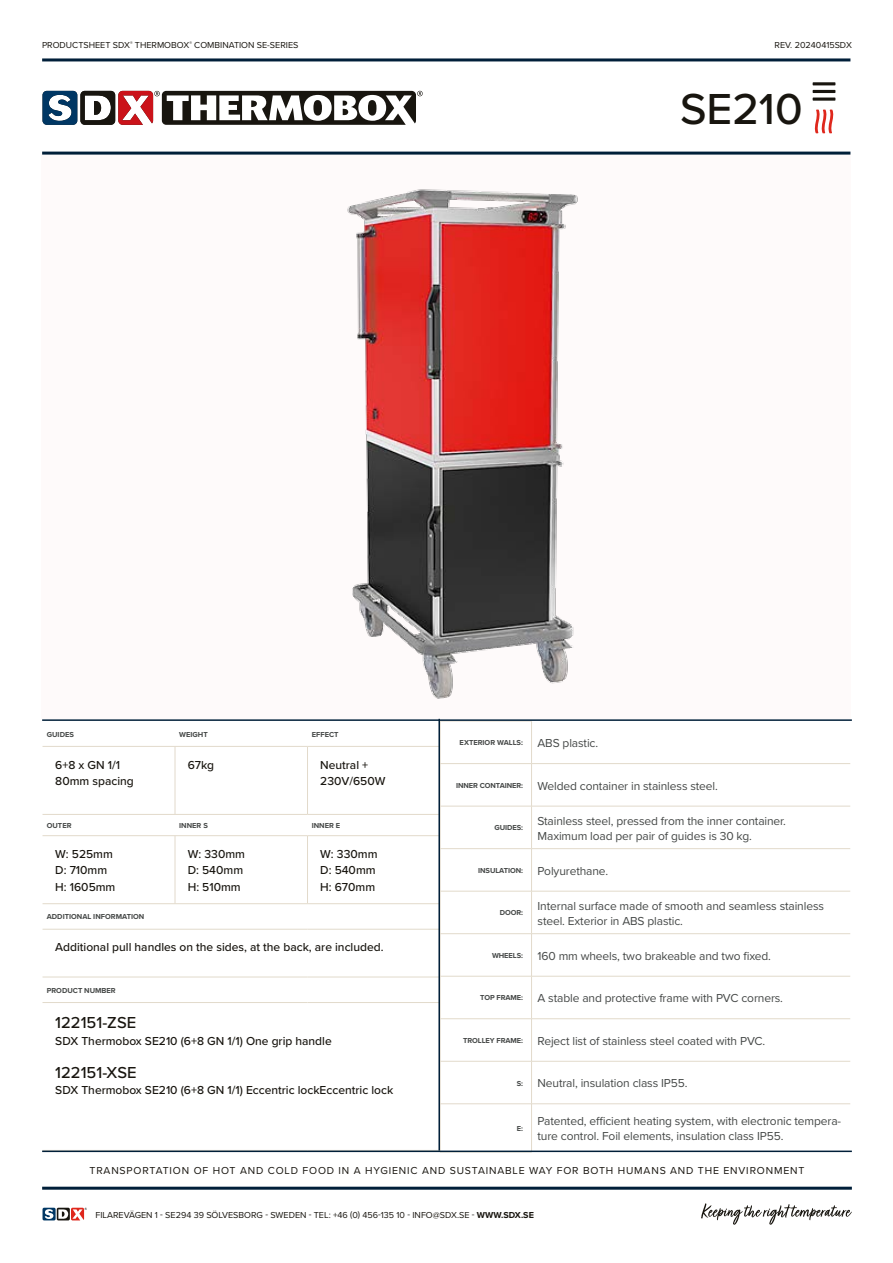
<style>
.page{position:relative;width:893px;height:1263px;background:#fff}
.page>*{position:absolute;margin:0;border:0;box-sizing:border-box;transform-origin:0 0}
.t1{font:500 45px "Proxima Nova";color:#18150f}
.t2{font:500 16.5px "Proxima Nova";color:#18150f}
.t3{font:12px/15px "Proxima Nova";letter-spacing:-.01em;color:#454847}
.t4{font:500 12px/16.5px "Proxima Nova";color:#18150f}
.t5{font:10.5px "Proxima Nova";letter-spacing:.08em;color:#18150f}
.t6{font:9px "Proxima Nova";color:#18150f}
.t7{font:700 7.5px "Proxima Nova";color:#454847}
.s1{font-weight:400;font-size:12px}
.s2{font-weight:700;font-size:7.5px}
.s3{font-weight:700}
</style>
<div class="page">
<div style="left:41px;top:154px;width:809px;height:565px;background:#fefafa"></div>
<img style="left:347px;top:189px;width:231px;height:530px">
<hr style="left:440px;top:721px;width:92px;height:1px;background:#e2dacb">
<hr style="left:440px;top:721px;width:1px;height:42px;background:#e2dacb">
<hr style="left:531px;top:721px;width:1px;height:42px;background:#e2dacb">
<hr style="left:440px;top:763px;width:91px;height:1px;background:#e2dacb">
<hr style="left:440px;top:764px;width:1px;height:42px;background:#e2dacb">
<hr style="left:531px;top:763px;width:319px;height:1px;background:#e2dacb">
<hr style="left:531px;top:764px;width:1px;height:42px;background:#e2dacb">
<hr style="left:440px;top:806px;width:91px;height:1px;background:#e2dacb">
<hr style="left:440px;top:806px;width:1px;height:42px;background:#e2dacb">
<hr style="left:531px;top:806px;width:319px;height:1px;background:#e2dacb">
<hr style="left:531px;top:806px;width:1px;height:42px;background:#e2dacb">
<hr style="left:440px;top:848px;width:91px;height:1px;background:#e2dacb">
<hr style="left:440px;top:849px;width:1px;height:42px;background:#e2dacb">
<hr style="left:531px;top:848px;width:319px;height:1px;background:#e2dacb">
<hr style="left:531px;top:849px;width:1px;height:42px;background:#e2dacb">
<hr style="left:440px;top:891px;width:91px;height:1px;background:#e2dacb">
<hr style="left:440px;top:891px;width:1px;height:42px;background:#e2dacb">
<hr style="left:531px;top:891px;width:319px;height:1px;background:#e2dacb">
<hr style="left:531px;top:891px;width:1px;height:42px;background:#e2dacb">
<hr style="left:440px;top:933px;width:91px;height:1px;background:#e2dacb">
<hr style="left:440px;top:934px;width:1px;height:42px;background:#e2dacb">
<hr style="left:531px;top:933px;width:319px;height:1px;background:#e2dacb">
<hr style="left:531px;top:934px;width:1px;height:42px;background:#e2dacb">
<hr style="left:440px;top:976px;width:91px;height:1px;background:#e2dacb">
<hr style="left:440px;top:976px;width:1px;height:42px;background:#e2dacb">
<hr style="left:531px;top:976px;width:319px;height:1px;background:#e2dacb">
<hr style="left:531px;top:976px;width:1px;height:42px;background:#e2dacb">
<hr style="left:440px;top:1018px;width:91px;height:1px;background:#e2dacb">
<hr style="left:440px;top:1019px;width:1px;height:42px;background:#e2dacb">
<hr style="left:531px;top:1018px;width:319px;height:1px;background:#e2dacb">
<hr style="left:531px;top:1019px;width:1px;height:42px;background:#e2dacb">
<hr style="left:440px;top:1061px;width:91px;height:1px;background:#e2dacb">
<hr style="left:440px;top:1061px;width:1px;height:42px;background:#e2dacb">
<hr style="left:531px;top:1061px;width:319px;height:1px;background:#e2dacb">
<hr style="left:531px;top:1061px;width:1px;height:42px;background:#e2dacb">
<hr style="left:440px;top:1103px;width:91px;height:1px;background:#e2dacb">
<hr style="left:440px;top:1104px;width:1px;height:48px;background:#e2dacb">
<hr style="left:531px;top:1103px;width:319px;height:1px;background:#e2dacb">
<hr style="left:531px;top:1104px;width:1px;height:48px;background:#e2dacb">
<hr style="left:440px;top:1152px;width:92px;height:1px;background:#e2dacb">
<hr style="left:43px;top:746px;width:132px;height:1px;background:#e2dacb">
<hr style="left:175px;top:746px;width:132px;height:1px;background:#e2dacb">
<hr style="left:175px;top:746px;width:1px;height:68px;background:#e2dacb">
<hr style="left:307px;top:746px;width:133px;height:1px;background:#e2dacb">
<hr style="left:43px;top:814px;width:132px;height:1px;background:#e2dacb">
<hr style="left:175px;top:814px;width:132px;height:1px;background:#e2dacb">
<hr style="left:307px;top:814px;width:133px;height:1px;background:#e2dacb">
<hr style="left:43px;top:903px;width:132px;height:1px;background:#e2dacb">
<hr style="left:175px;top:903px;width:132px;height:1px;background:#e2dacb">
<hr style="left:307px;top:903px;width:133px;height:1px;background:#e2dacb">
<hr style="left:43px;top:977px;width:132px;height:1px;background:#e2dacb">
<hr style="left:175px;top:977px;width:132px;height:1px;background:#e2dacb">
<hr style="left:307px;top:977px;width:133px;height:1px;background:#e2dacb">
<hr style="left:43px;top:835px;width:132px;height:1px;background:#e2dacb">
<hr style="left:175px;top:835px;width:132px;height:1px;background:#e2dacb">
<hr style="left:175px;top:836px;width:1px;height:67px;background:#e2dacb">
<hr style="left:307px;top:835px;width:133px;height:1px;background:#e2dacb">
<hr style="left:43px;top:929px;width:132px;height:1px;background:#e2dacb">
<hr style="left:175px;top:929px;width:132px;height:1px;background:#e2dacb">
<hr style="left:307px;top:929px;width:133px;height:1px;background:#e2dacb">
<hr style="left:43px;top:1002px;width:132px;height:1px;background:#e2dacb">
<hr style="left:175px;top:1002px;width:132px;height:1px;background:#e2dacb">
<hr style="left:307px;top:1002px;width:133px;height:1px;background:#e2dacb">
<hr style="left:307px;top:746px;width:1px;height:68px;background:#e2dacb">
<hr style="left:307px;top:836px;width:1px;height:67px;background:#e2dacb">
<hr style="left:42px;top:1150px;width:810px;height:2px;background:#001f39">
<hr style="left:42px;top:1187px;width:810px;height:3px;background:#001f39">
<hr style="left:42px;top:58px;width:808px;height:3px;background:#001f39">
<hr style="left:42px;top:152px;width:808px;height:3px;background:#001f39">
<svg style="left:43px;top:91px;width:380px;height:34px"></svg>
<svg style="left:43px;top:1208px;width:44px;height:12px"></svg>
<svg style="left:701px;top:1203px;width:151px;height:22px"></svg>
<hr style="left:42px;top:719px;width:810px;height:2px;background:#001f39">
<hr style="left:438px;top:719px;width:2px;height:431px;background:#001f39">
<svg style="left:814px;top:110px;width:20px;height:23px"></svg>
<hr style="left:813px;top:90px;width:22px;height:3px;background:#18150f">
<hr style="left:813px;top:98px;width:22px;height:3px;background:#18150f">
<hr style="left:813px;top:82px;width:22px;height:3px;background:#18150f">
<p class="t6" style="left:42px;top:39px;width:258px">PRODUCTSHEET SDX<sup>®</sup> THERMOBOX<sup>®</sup> COMBINATION SE-SERIES</p>
<p class="t6" style="left:775px;top:39px;width:79px">REV. 20240415SDX</p>
<h1 class="t1" style="left:680px;top:76px;width:124px">SE210</h1>
<p class="t7" style="left:47px;top:728px;width:29px">GUIDES</p>
<p class="t7" style="left:179px;top:728px;width:30px">WEIGHT</p>
<p class="t7" style="left:312px;top:728px;width:28px">EFFECT</p>
<p class="t4" style="left:55px;top:756px;width:80px">6+8 x GN 1/1<br>80mm spacing</p>
<p class="t4" style="left:188px;top:756px;width:28px">67kg</p>
<p class="t4" style="left:320px;top:756px;width:67px">Neutral +<br>230V/650W</p>
<p class="t7" style="left:47px;top:820px;width:26px">OUTER</p>
<p class="t7" style="left:179px;top:820px;width:30px">INNER S</p>
<p class="t7" style="left:312px;top:820px;width:30px">INNER E</p>
<p class="t4" style="left:55px;top:845px;width:62px">W: 525mm<br>D: 710mm<br>H: 1605mm</p>
<p class="t4" style="left:188px;top:845px;width:59px">W: 330mm<br>D: 540mm<br>H: 510mm</p>
<p class="t4" style="left:320px;top:845px;width:59px">W: 330mm<br>D: 540mm<br>H: 670mm</p>
<p class="t7" style="left:47px;top:911px;width:99px">ADDITIONAL INFORMATION</p>
<p class="t4" style="left:55px;top:939px;width:330px">Additional pull handles on the sides, at the back, are included.</p>
<p class="t7" style="left:47px;top:985px;width:71px">PRODUCT NUMBER</p>
<h2 class="t2" style="left:55px;top:1010px;width:82px">122151-ZSE</h2>
<p class="t4" style="left:55px;top:1032px;width:278px">SDX Thermobox SE210 (6+8 GN 1/1) One grip handle</p>
<h2 class="t2" style="left:55px;top:1060px;width:83px">122151-XSE</h2>
<p class="t4" style="left:55px;top:1082px;width:339px">SDX Thermobox SE210 (6+8 GN 1/1) Eccentric lockEccentric lock</p>
<p class="t7" style="left:460px;top:737px;width:140px">EXTERIOR WALLS: <span class="s1">ABS plastic.</span></p>
<p class="t3" style="left:456px;top:777px;width:263px"><span class="s2">INNER CONTAINER:</span> Welded container in stainless steel.</p>
<p class="t7" style="left:494px;top:822px;width:30px">GUIDES:</p>
<p class="t3" style="left:537px;top:812px;width:250px">Stainless steel, pressed from the inner container.<br>Maximum load per pair of guides is 30 kg.</p>
<p class="t3" style="left:478px;top:863px;width:132px"><span class="s2">INSULATION:</span> Polyurethane.</p>
<p class="t7" style="left:500px;top:907px;width:25px">DOOR:</p>
<p class="t3" style="left:537px;top:898px;width:288px">Internal surface made of smooth and seamless stainless steel. Exterior in ABS plastic.</p>
<p class="t3" style="left:492px;top:948px;width:280px"><span class="s2">WHEELS:</span> 160 mm wheels, two brakeable and two fixed.</p>
<p class="t3" style="left:480px;top:990px;width:304px"><span class="s2">TOP FRAME:</span> A stable and protective frame with PVC corners.</p>
<p class="t3" style="left:463px;top:1033px;width:304px"><span class="s2">TROLLEY FRAME:</span> Reject list of stainless steel coated with PVC.</p>
<p class="t3" style="left:517px;top:1075px;width:172px"><span class="s2">S:</span> Neutral, insulation class IP55.</p>
<p class="t7" style="left:517px;top:1123px;width:8px">E:</p>
<p class="t3" style="left:537px;top:1113px;width:305px">Patented, efficient heating system, with electronic tempera&shy;ture control. Foil elements, insulation class IP55.</p>
<p class="t5" style="left:90px;top:1162px;width:716px">TRANSPORTATION OF HOT AND COLD FOOD IN A HYGIENIC AND SUSTAINABLE WAY FOR BOTH HUMANS AND THE ENVIRONMENT</p>
<p class="t6" style="left:95px;top:1208px;width:440px">FILAREVÄGEN 1 - SE294 39 SÖLVESBORG - SWEDEN - TEL: +46 (0) 456-135 10 - INFO@SDX.SE - <span class="s3">WWW.SDX.SE</span></p>
</div>
